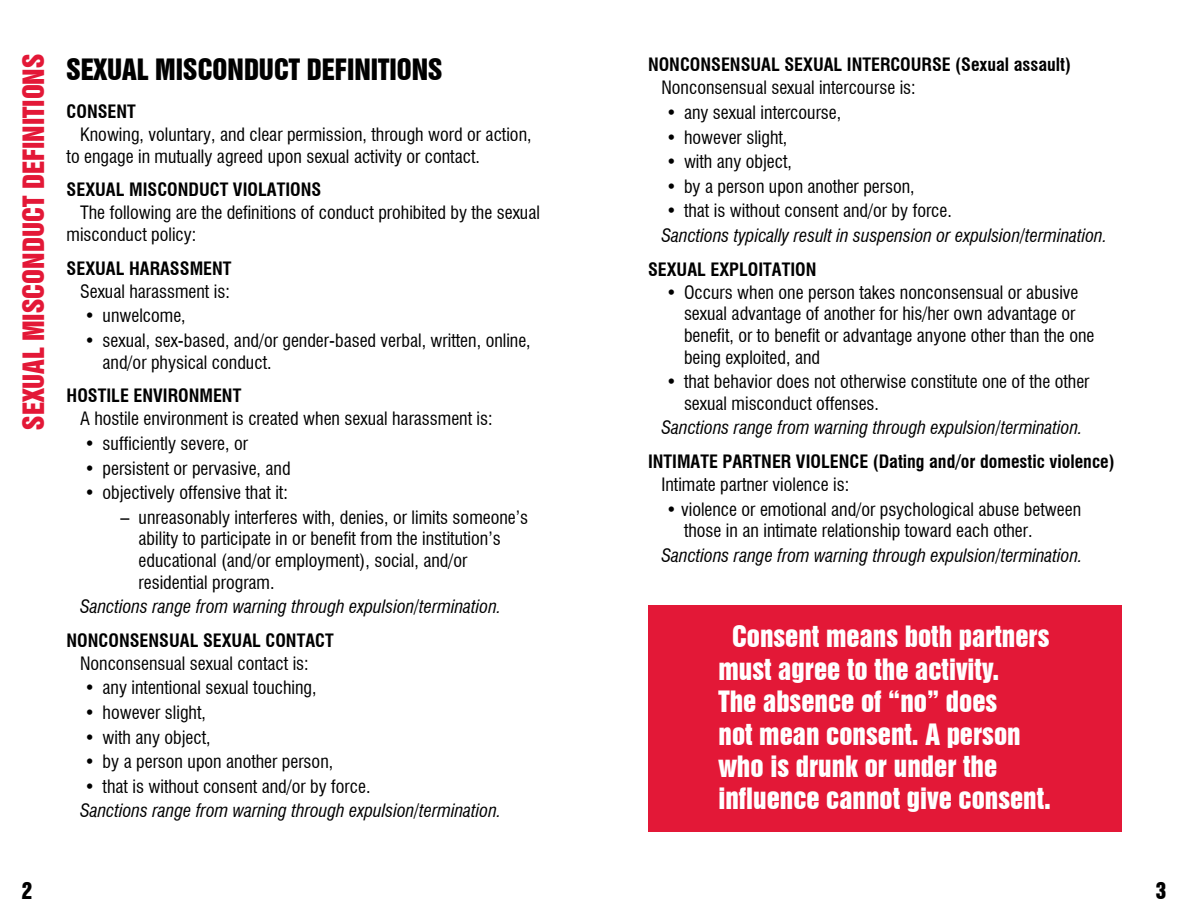
<style>
.page{position:relative;width:1188px;height:918px;background:#fff}
.page>*{position:absolute;margin:0;border:0;box-sizing:border-box;transform-origin:0 0}
.t1{font:27px/32.4px "Swiss 921 BT Regular A";color:#fff}
.t2{font:27px "Swiss 921 BT Regular A";color:#000}
.t3{font:27px "Swiss 921 BT Regular A";color:#e31837}
.t4{font:21px "Swiss 921 BT Regular A";color:#000}
.t5{font:condensed 18px/21.6px "Swiss 721 BT";color:#000}
.t6{font:italic condensed 18px "Swiss 721 BT";color:#000}
.t7{font:700 condensed 18px "Swiss 721 BT";color:#000}
</style>
<div class="page">
<div style="left:648px;top:605px;width:473px;height:227px;background:#e31837"></div>
<h1 class="t3" style="left:16px;top:430px;width:377px;rotate:-90deg">SEXUAL MISCONDUCT DEFINITIONS</h1>
<h1 class="t2" style="left:67px;top:52px;width:377px">SEXUAL MISCONDUCT DEFINITIONS</h1>
<p class="t7" style="left:67px;top:101px;width:71px">CONSENT</p>
<p class="t5" style="left:67px;top:124px;width:467px;text-indent:14px">Knowing, voluntary, and clear permission, through word or action, to engage in mutually agreed upon sexual activity or contact.</p>
<p class="t7" style="left:67px;top:179px;width:256px">SEXUAL MISCONDUCT VIOLATIONS</p>
<p class="t5" style="left:67px;top:202px;width:475px;text-indent:14px">The following are the definitions of conduct prohibited by the sexual misconduct policy:</p>
<p class="t7" style="left:67px;top:257px;width:167px">SEXUAL HARASSMENT</p>
<p class="t5" style="left:80px;top:280px;width:151px">Sexual harassment is:</p>
<p class="t5" style="left:85px;top:305px;width:103px">• unwelcome,</p>
<p class="t5" style="left:103px;top:330px;width:430px;text-indent:-18px">• sexual, sex-based, and/or gender-based verbal, written, online, and/or physical conduct.</p>
<p class="t7" style="left:67px;top:385px;width:176px">HOSTILE ENVIRONMENT</p>
<p class="t5" style="left:80px;top:408px;width:414px">A hostile environment is created when sexual harassment is:</p>
<p class="t5" style="left:85px;top:433px;width:165px">• sufficiently severe, or</p>
<p class="t5" style="left:85px;top:457px;width:208px">• persistent or pervasive, and</p>
<p class="t5" style="left:85px;top:482px;width:205px">• objectively offensive that it:</p>
<p class="t5" style="left:139px;top:506px;width:391px;text-indent:-18px">– unreasonably interferes with, denies, or limits someone’s ability to participate in or benefit from the institution’s educational (and/or employment), social, and/or residential program.</p>
<p class="t6" style="left:80px;top:596px;width:423px">Sanctions range from warning through expulsion/termination.</p>
<p class="t7" style="left:67px;top:629px;width:269px">NONCONSENSUAL SEXUAL CONTACT</p>
<p class="t5" style="left:80px;top:652px;width:230px">Nonconsensual sexual contact is:</p>
<p class="t5" style="left:85px;top:677px;width:234px">• any intentional sexual touching,</p>
<p class="t5" style="left:85px;top:702px;width:123px">• however slight,</p>
<p class="t5" style="left:85px;top:726px;width:128px">• with any object,</p>
<p class="t5" style="left:85px;top:751px;width:250px">• by a person upon another person,</p>
<p class="t5" style="left:85px;top:776px;width:288px">• that is without consent and/or by force.</p>
<p class="t6" style="left:80px;top:800px;width:423px">Sanctions range from warning through expulsion/termination.</p>
<p class="t7" style="left:648px;top:54px;width:424px">NONCONSENSUAL SEXUAL INTERCOURSE (Sexual assault)</p>
<p class="t5" style="left:662px;top:77px;width:256px">Nonconsensual sexual intercourse is:</p>
<p class="t5" style="left:666px;top:102px;width:177px">• any sexual intercourse,</p>
<p class="t5" style="left:666px;top:126px;width:123px">• however slight,</p>
<p class="t5" style="left:666px;top:151px;width:128px">• with any object,</p>
<p class="t5" style="left:666px;top:176px;width:250px">• by a person upon another person,</p>
<p class="t5" style="left:666px;top:200px;width:288px">• that is without consent and/or by force.</p>
<p class="t6" style="left:662px;top:225px;width:447px">Sanctions typically result in suspension or expulsion/termination.</p>
<p class="t7" style="left:648px;top:258px;width:170px">SEXUAL EXPLOITATION</p>
<p class="t5" style="left:684px;top:281px;width:412px;text-indent:-18px">• Occurs when one person takes nonconsensual or abusive sexual advantage of another for his/her own advantage or benefit, or to benefit or advantage anyone other than the one being exploited, and</p>
<p class="t5" style="left:684px;top:371px;width:407px;text-indent:-18px">• that behavior does not otherwise constitute one of the other sexual misconduct offenses.</p>
<p class="t6" style="left:662px;top:417px;width:423px">Sanctions range from warning through expulsion/termination.</p>
<p class="t7" style="left:648px;top:451px;width:468px">INTIMATE PARTNER VIOLENCE (Dating and/or domestic violence)</p>
<p class="t5" style="left:662px;top:474px;width:189px">Intimate partner violence is:</p>
<p class="t5" style="left:684px;top:498px;width:399px;text-indent:-18px">• violence or emotional and/or psychological abuse between those in an intimate relationship toward each other.</p>
<p class="t6" style="left:662px;top:545px;width:423px">Sanctions range from warning through expulsion/termination.</p>
<h1 class="t1" style="left:719px;top:620px;width:334px;text-indent:14px">Consent means both partners must agree to the activity.<br>The absence of “no” does<br>not mean consent. A person who is drunk or under the influence cannot give consent.</h1>
<p class="t4" style="left:22px;top:877px;width:12px">2</p>
<p class="t4" style="left:1156px;top:877px;width:12px">3</p>
</div>
